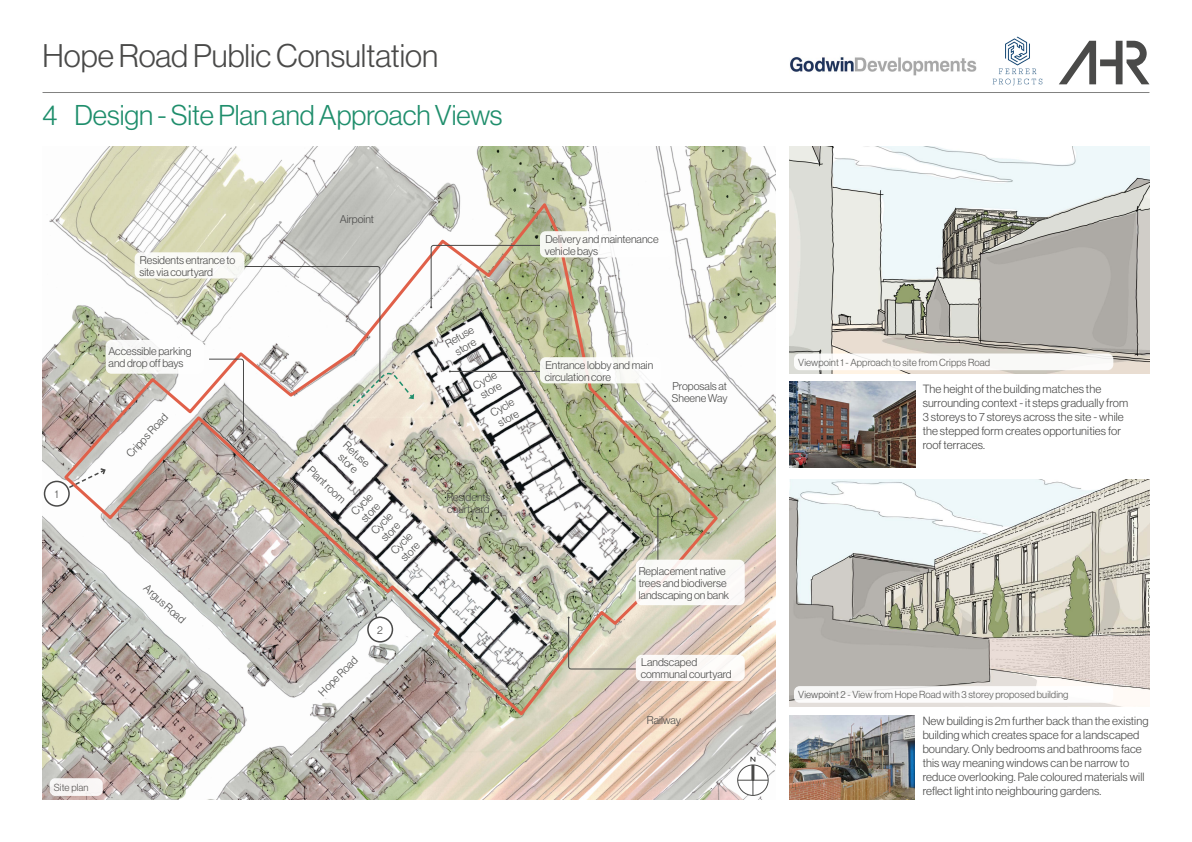
<style>
.page{position:relative;width:1192px;height:842px;background:#fff}
.page>*{position:absolute;margin:0;border:0;box-sizing:border-box;transform-origin:0 0}
.t1{font:32px "N Haas Grotesk DS Pro 45 Lt";color:#4a4a49}
.t2{font:28px "N Haas Grotesk DS Pro 45 Lt";color:#1f8e6c}
.t3{font:11.65px/14px "N Haas Grotesk DS Pro 45 Lt";letter-spacing:.01em;color:#4a4a49}
.t4{font:11px/12px "N Haas Grotesk DS Pro 45 Lt";color:#4a4a49}
.t5{font:10px "N Haas Grotesk DS Pro 45 Lt";letter-spacing:.01em;color:#4a4a49}
</style>
<div class="page">
<img style="left:43px;top:147px;width:733px;height:652px">
<img style="left:790px;top:479px;width:359px;height:227px">
<img style="left:790px;top:147px;width:359px;height:227px">
<img style="left:62px;top:199px;width:658px;height:523px">
<hr style="left:43px;top:92px;width:1106px;height:1px;background:#4a4a49">
<svg style="left:55px;top:467px;width:52px;height:28px"></svg>
<div style="left:50px;top:778px;width:53px;height:18px;background:#f7f5f5;border-radius:6px"></div>
<div style="left:45px;top:481px;width:24px;height:25px;background:#fff;border-radius:50%"></div>
<div style="left:44px;top:481px;width:26px;height:26px;border:2px solid #4a4a49;border-radius:50%"></div>
<img style="left:790px;top:715px;width:124px;height:84px">
<img style="left:790px;top:382px;width:126px;height:85px">
<div style="left:794px;top:686px;width:319px;height:17px;background:#fff;border-radius:6px"></div>
<div style="left:794px;top:353px;width:319px;height:17px;background:#fff;border-radius:6px"></div>
<svg style="left:738px;top:765px;width:30px;height:30px"></svg>
<div style="left:737px;top:764px;width:32px;height:32px;border:1px solid #4a4a49;border-radius:50%"></div>
<svg style="left:750px;top:756px;width:6px;height:6px"></svg>
<svg style="left:753px;top:781px;width:1px;height:14px"></svg>
<hr style="left:738px;top:780px;width:30px;height:1px;background:#4a4a49">
<hr style="left:751px;top:765px;width:3px;height:15px;background:#4a4a49">
<svg style="left:362px;top:577px;width:20px;height:56px"></svg>
<div style="left:368px;top:617px;width:24px;height:25px;background:#fff;border-radius:50%"></div>
<div style="left:367px;top:616px;width:26px;height:26px;border:2px solid #4a4a49;border-radius:50%"></div>
<svg style="left:209px;top:266px;width:205px;height:165px"></svg>
<hr style="left:450px;top:371px;width:90px;height:1px;background:#4a4a49">
<svg style="left:430px;top:245px;width:110px;height:63px"></svg>
<svg style="left:568px;top:616px;width:68px;height:53px;background:#d3cab5"></svg>
<div style="left:106px;top:340px;width:98px;height:34px;background:#f9f9f8;border-radius:6px"></div>
<div style="left:135px;top:252px;width:109px;height:26px;background:#fafaf7;border-radius:6px"></div>
<div style="left:540px;top:357px;width:121px;height:26px;background:#f8f8f5;border-radius:6px"></div>
<div style="left:636px;top:655px;width:109px;height:26px;background:#fbf9f8;border-radius:6px"></div>
<div style="left:636px;top:560px;width:109px;height:45px;background:#fbfaf8;border-radius:6px"></div>
<hr style="left:658px;top:509px;width:1px;height:51px;background:#4a4a49">
<div style="left:540px;top:231px;width:131px;height:26px;background:#fff;border-radius:6px"></div>
<svg style="left:1059px;top:41px;width:90px;height:43px"></svg>
<img style="left:790px;top:57px;width:187px;height:19px">
<img style="left:992px;top:36px;width:51px;height:50px">
<h1 class="t1" style="left:43px;top:38px;width:397px">Hope Road Public Consultation</h1>
<h2 class="t2" style="left:43px;top:99px;width:17px">4</h2>
<h2 class="t2" style="left:74px;top:99px;width:430px">Design - Site Plan and Approach Views</h2>
<p class="t4" style="left:55px;top:488px;width:5px">1</p>
<p class="t4" style="left:139px;top:254px;width:97px">Residents entrance to site via courtyard</p>
<p class="t4" style="left:109px;top:345px;width:84px">Accessible parking and drop off bays</p>
<p class="t4" style="left:124px;top:451px;width:56px;rotate:-47deg">Cripps Road</p>
<p class="t4" style="left:149px;top:582px;width:53px;rotate:42deg">Argus Road</p>
<p class="t5" style="left:54px;top:782px;width:36px">Site plan</p>
<p class="t4" style="left:340px;top:213px;width:36px">Airpoint</p>
<p class="t4" style="left:545px;top:233px;width:115px">Delivery and maintenance vehicle bays</p>
<p class="t4" style="left:349px;top:439px;width:33px;text-align:center;rotate:43deg">Refuse store</p>
<p class="t4" style="left:313px;top:464px;width:49px;rotate:43deg">Plant room</p>
<p class="t4" style="left:349px;top:509px;width:27px;rotate:-46deg">Cycle store</p>
<p class="t4" style="left:369px;top:528px;width:27px;rotate:-46deg">Cycle store</p>
<p class="t4" style="left:389px;top:548px;width:27px;rotate:-46deg">Cycle store</p>
<p class="t4" style="left:443px;top:339px;width:33px;text-align:center;rotate:-30deg">Refuse store</p>
<p class="t4" style="left:471px;top:381px;width:27px;rotate:-30deg">Cycle store</p>
<p class="t4" style="left:488px;top:409px;width:27px;rotate:-30deg">Cycle store</p>
<p class="t4" style="left:446px;top:491px;width:46px">Residents courtyard</p>
<p class="t4" style="left:316px;top:689px;width:52px;rotate:-45deg">Hope Road</p>
<p class="t4" style="left:377px;top:624px;width:7px">2</p>
<p class="t4" style="left:545px;top:359px;width:110px">Entrance lobby and main circulation core</p>
<p class="t4" style="left:672px;top:380px;width:57px">Proposals at<br>Sheene Way</p>
<p class="t4" style="left:639px;top:565px;width:92px">Replacement native trees and biodiverse landscaping on bank</p>
<p class="t4" style="left:641px;top:656px;width:93px">Landscaped communal courtyard</p>
<p class="t4" style="left:647px;top:714px;width:36px">Railway</p>
<p class="t5" style="left:798px;top:357px;width:193px">Viewpoint 1 - Approach to site from Cripps Road</p>
<p class="t3" style="left:923px;top:382px;width:207px">The height of the building matches the surrounding context - it steps gradually from 3 storeys to 7 storeys across the site - while the stepped form creates opportunities for roof terraces.</p>
<p class="t5" style="left:798px;top:689px;width:272px">Viewpoint 2 - View from Hope Road with 3 storey proposed building</p>
<p class="t3" style="left:923px;top:714px;width:227px">New building is 2m further back than the existing building which creates space for a landscaped boundary. Only bedrooms and bathrooms face this way meaning windows can be narrow to reduce overlooking. Pale coloured materials will reflect light into neighbouring gardens.</p>
</div>
